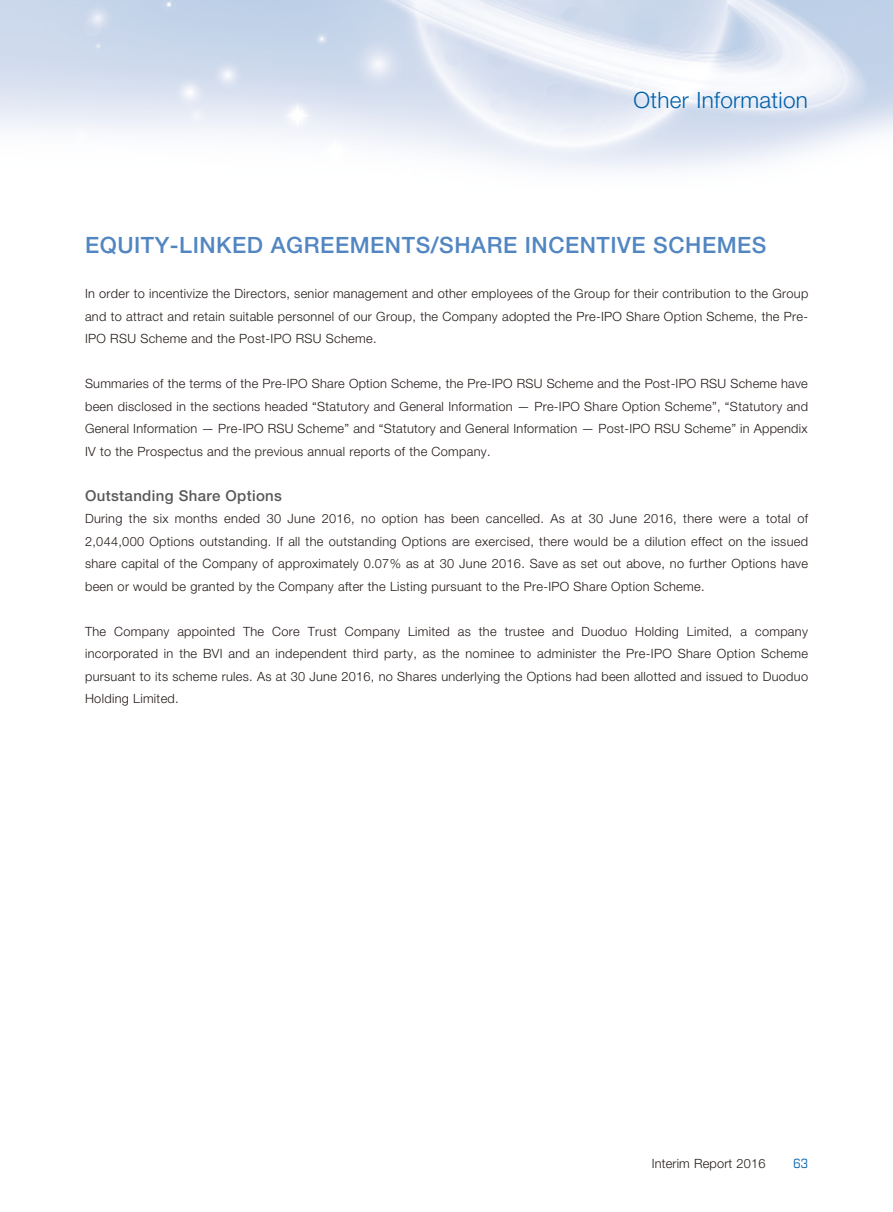
<style>
.page{position:relative;width:893px;height:1212px;background:#fff}
.page>*{position:absolute;margin:0;border:0;box-sizing:border-box;transform-origin:0 0}
.t1{font:500 22.5px "Helvetica Neue";letter-spacing:.025em;color:#5286c2}
.t2{font:300 22.5px "Helvetica Neue";letter-spacing:.015em;color:#0060ab}
.t3{font:500 15px "Helvetica Neue";letter-spacing:.025em;color:#595857}
.t4{font:300 12.75px/22.5px "Helvetica Neue";letter-spacing:.025em;color:#231916;text-align:justify}
.t5{font:condensed 12.75px "Eurostile";color:#0060ab}
</style>
<div class="page">
<h1 class="t2" style="left:633px;top:86px;width:176px">Other Information</h1>
<h1 class="t1" style="left:85px;top:232px;width:683px">EQUITY-LINKED AGREEMENTS/SHARE INCENTIVE SCHEMES</h1>
<p class="t4" style="left:85px;top:282px;width:725px">In order to incentivize the Directors, senior management and other employees of the Group for their contribution to the Group and to attract and retain suitable personnel of our Group, the Company adopted the Pre-IPO Share Option Scheme, the Pre-IPO RSU Scheme and the Post-IPO RSU Scheme.</p>
<p class="t4" style="left:85px;top:372px;width:724px">Summaries of the terms of the Pre-IPO Share Option Scheme, the Pre-IPO RSU Scheme and the Post-IPO RSU Scheme have been disclosed in the sections headed “Statutory and General Information — Pre-IPO Share Option Scheme”, “Statutory and General Information — Pre-IPO RSU Scheme” and “Statutory and General Information — Post-IPO RSU Scheme” in Appendix IV to the Prospectus and the previous annual reports of the Company.</p>
<p class="t3" style="left:85px;top:486px;width:198px">Outstanding Share Options</p>
<p class="t4" style="left:85px;top:507px;width:724px">During the six months ended 30 June 2016, no option has been cancelled. As at 30 June 2016, there were a total of 2,044,000 Options outstanding. If all the outstanding Options are exercised, there would be a dilution effect on the issued share capital of the Company of approximately 0.07% as at 30 June 2016. Save as set out above, no further Options have been or would be granted by the Company after the Listing pursuant to the Pre-IPO Share Option Scheme.</p>
<p class="t4" style="left:85px;top:620px;width:725px">The Company appointed The Core Trust Company Limited as the trustee and Duoduo Holding Limited, a company incorporated in the BVI and an independent third party, as the nominee to administer the Pre-IPO Share Option Scheme pursuant to its scheme rules. As at 30 June 2016, no Shares underlying the Options had been allotted and issued to Duoduo Holding Limited.</p>
<p class="t4" style="left:652px;top:1151px;width:115px">Interim Report 2016</p>
<p class="t5" style="left:794px;top:1155px;width:16px">63</p>
</div>
